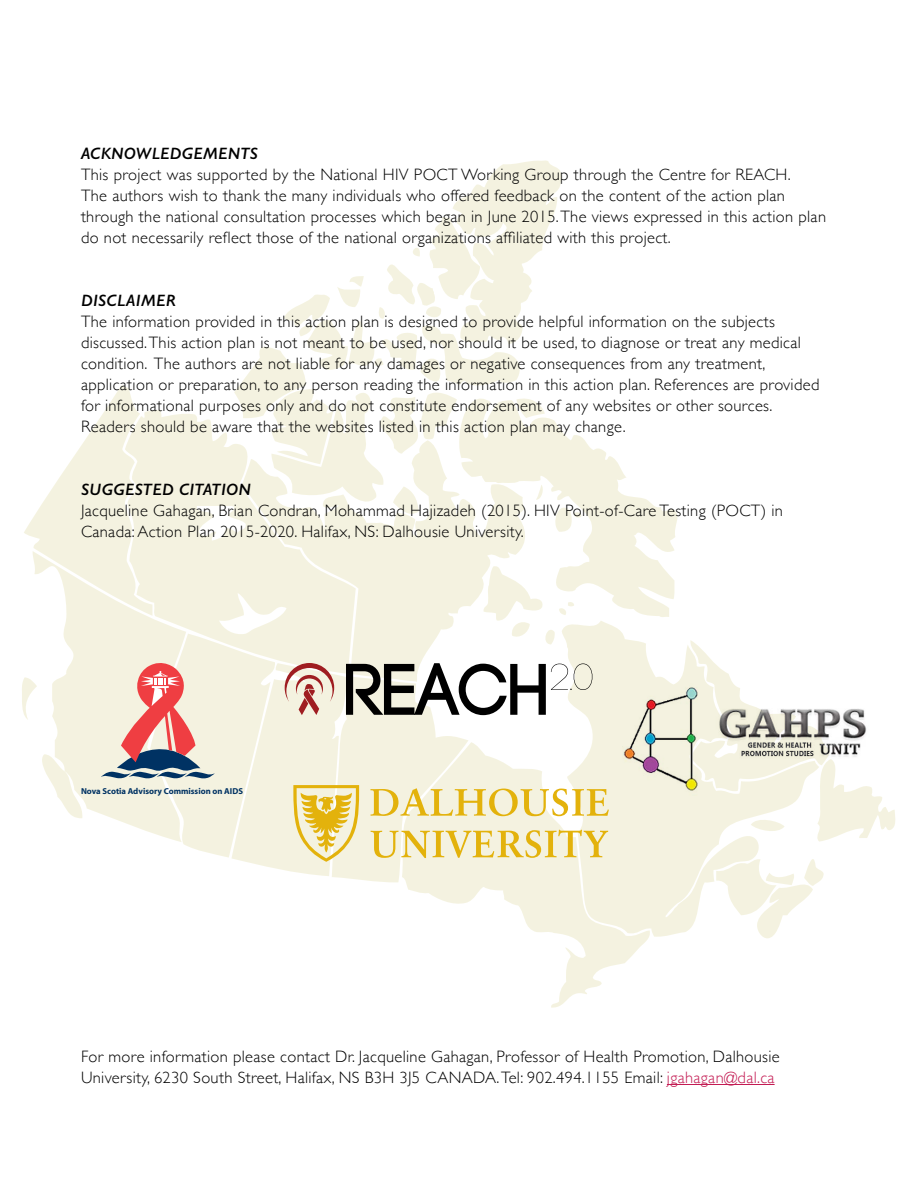
<style>
.page{position:relative;width:918px;height:1188px;background:#fff}
.page>*{position:absolute;margin:0;border:0;box-sizing:border-box;transform-origin:0 0}
.t1{font:300 16.5px/21px "Gill Sans";letter-spacing:.02em;color:#000}
.t2{font:italic 600 16.5px "Gill Sans";letter-spacing:.02em;color:#000}
.t3{font:700 8.55px "Myriad";color:#003263}
.s1{color:#c31b53}
</style>
<div class="page">
<svg style="left:406px;top:883px;width:243px;height:125px"></svg>
<svg style="left:764px;top:796px;width:131px;height:143px"></svg>
<svg style="left:562px;top:624px;width:257px;height:313px;fill:#f4f2e0"></svg>
<svg style="left:609px;top:456px;width:69px;height:161px;fill:#f4f2e0"></svg>
<img style="left:622px;top:679px;width:250px;height:117px">
<svg style="left:22px;top:160px;width:587px;height:723px"></svg>
<hr style="left:667px;top:1084px;width:108px;height:1px;background:#c31b53">
<p class="t2" style="left:81px;top:143px;width:179px">ACKNOWLEDGEMENTS</p>
<p class="t1" style="left:81px;top:163px;width:747px">This project was supported by the National HIV POCT Working Group through the Centre for REACH.<br>The authors wish to thank the many individuals who offered feedback on the content of the action plan through the national consultation processes which began in June 2015. The views expressed in this action plan do not necessarily reflect those of the national organizations affiliated with this project.</p>
<p class="t2" style="left:81px;top:290px;width:97px">DISCLAIMER</p>
<p class="t1" style="left:81px;top:310px;width:740px">The information provided in this action plan is designed to provide helpful information on the subjects discussed. This action plan is not meant to be used, nor should it be used, to diagnose or treat any medical condition. The authors are not liable for any damages or negative consequences from any treatment, application or preparation, to any person reading the information in this action plan. References are provided for informational purposes only and do not constitute endorsement of any websites or other sources.<br>Readers should be aware that the websites listed in this action plan may change.</p>
<p class="t2" style="left:81px;top:479px;width:171px">SUGGESTED CITATION</p>
<p class="t1" style="left:81px;top:499px;width:704px">Jacqueline Gahagan, Brian Condran, Mohammad Hajizadeh (2015). HIV Point-of-Care Testing (POCT) in<br>Canada: Action Plan 2015-2020. Halifax, NS: Dalhousie University.</p>
<p class="t3" style="left:81px;top:786px;width:164px">Nova Scotia Advisory Commission on AIDS</p>
<p class="t1" style="left:81px;top:1045px;width:700px">For more information please contact Dr. Jacqueline Gahagan, Professor of Health Promotion, Dalhousie<br>University, 6230 South Street, Halifax, NS B3H 3J5 CANADA. Tel: 902.494.1155 Email: <span class="s1">jgahagan@dal.ca</span></p>
</div>
